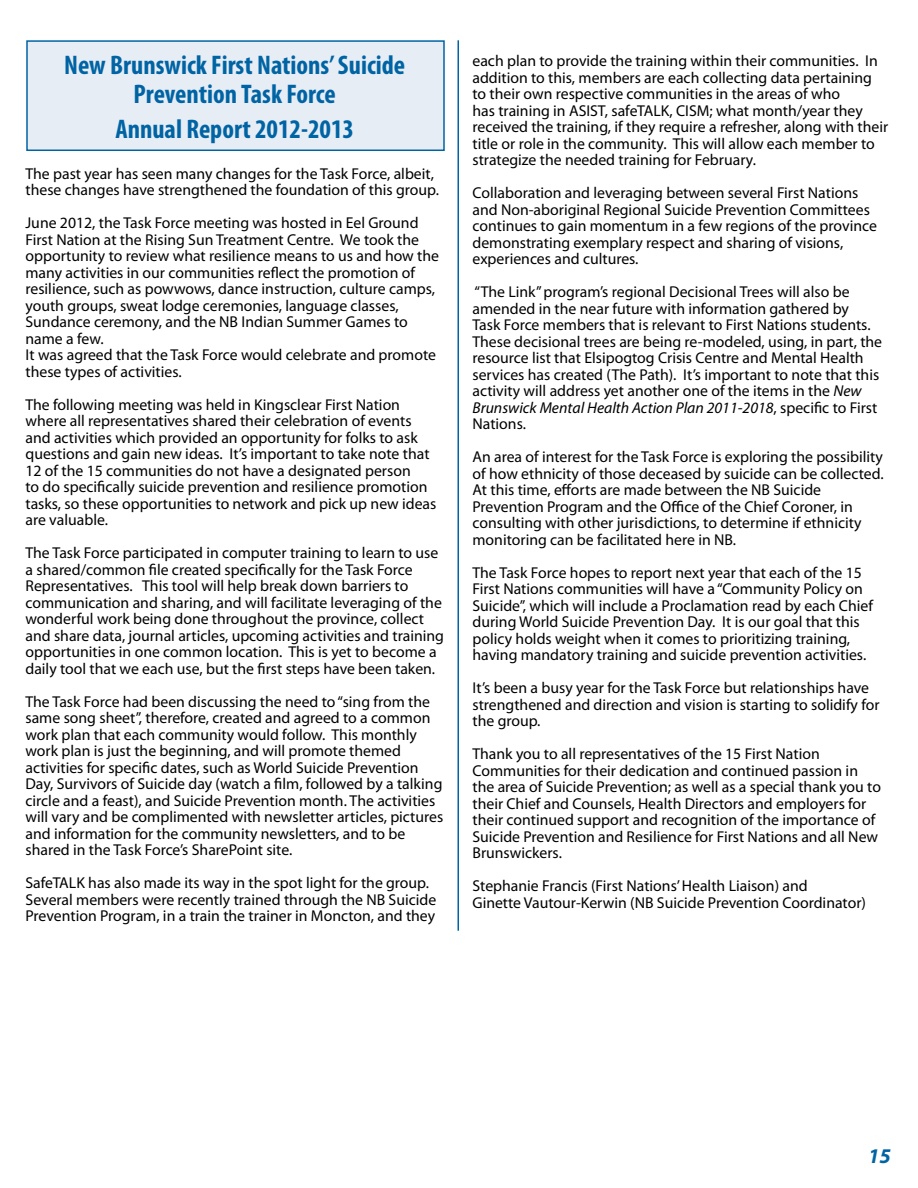
<style>
.page{position:relative;width:918px;height:1188px;background:#fff}
.page>*{position:absolute;margin:0;border:0;box-sizing:border-box;transform-origin:0 0}
.t1{font:700 condensed 27px/28.5px "Myriad Pro";color:#0064a4;text-align:center}
.t2{font:italic 700 21px "Myriad Pro";color:#0064a4}
.t3{font:15.75px/16.5px "Myriad Pro";color:#000}
.s1{font-style:italic}
</style>
<div class="page">
<hr style="left:458px;top:40px;width:1px;height:891px;background:#0064a4">
<div style="left:26px;top:40px;width:419px;height:111px;background:#e7edf5;border:2px solid #0064a4"></div>
<h1 class="t1" style="left:64px;top:50px;width:342px">New Brunswick First Nations’ Suicide<br>Prevention Task Force</h1>
<h1 class="t1" style="left:115px;top:114px;width:240px">Annual Report 2012-2013</h1>
<p class="t3" style="left:26px;top:165px;width:415px">The past year has seen many changes for the Task Force, albeit, these changes have strengthened the foundation of this group.</p>
<p class="t3" style="left:26px;top:214px;width:415px">June 2012, the Task Force meeting was hosted in Eel Ground First Nation at the Rising Sun Treatment Centre. We took the opportunity to review what resilience means to us and how the many activities in our communities reflect the promotion of resilience, such as powwows, dance instruction, culture camps, youth groups, sweat lodge ceremonies, language classes, Sundance ceremony, and the NB Indian Summer Games to name a few.<br>It was agreed that the Task Force would celebrate and promote these types of activities.</p>
<p class="t3" style="left:26px;top:396px;width:412px">The following meeting was held in Kingsclear First Nation where all representatives shared their celebration of events and activities which provided an opportunity for folks to ask questions and gain new ideas. It’s important to take note that 12 of the 15 communities do not have a designated person<br>to do specifically suicide prevention and resilience promotion tasks, so these opportunities to network and pick up new ideas are valuable.</p>
<p class="t3" style="left:26px;top:545px;width:420px">The Task Force participated in computer training to learn to use a shared/common file created specifically for the Task Force Representatives. This tool will help break down barriers to communication and sharing, and will facilitate leveraging of the wonderful work being done throughout the province, collect and share data, journal articles, upcoming activities and training opportunities in one common location. This is yet to become a daily tool that we each use, but the first steps have been taken.</p>
<p class="t3" style="left:26px;top:693px;width:419px">The Task Force had been discussing the need to “sing from the same song sheet”, therefore, created and agreed to a common work plan that each community would follow. This monthly work plan is just the beginning, and will promote themed activities for specific dates, such as World Suicide Prevention Day, Survivors of Suicide day (watch a film, followed by a talking circle and a feast), and Suicide Prevention month. The activities will vary and be complimented with newsletter articles, pictures and information for the community newsletters, and to be shared in the Task Force’s SharePoint site.</p>
<p class="t3" style="left:26px;top:875px;width:412px">SafeTALK has also made its way in the spot light for the group.<br>Several members were recently trained through the NB Suicide<br>Prevention Program, in a train the trainer in Moncton, and they</p>
<p class="t3" style="left:473px;top:52px;width:417px">each plan to provide the training within their communities. In addition to this, members are each collecting data pertaining to their own respective communities in the areas of who<br>has training in ASIST, safeTALK, CISM; what month/year they received the training, if they require a refresher, along with their title or role in the community. This will allow each member to strategize the needed training for February.</p>
<p class="t3" style="left:473px;top:184px;width:406px">Collaboration and leveraging between several First Nations and Non-aboriginal Regional Suicide Prevention Committees continues to gain momentum in a few regions of the province demonstrating exemplary respect and sharing of visions, experiences and cultures.</p>
<p class="t3" style="left:473px;top:283px;width:411px">“The Link” program’s regional Decisional Trees will also be amended in the near future with information gathered by<br>Task Force members that is relevant to First Nations students.<br>These decisional trees are being re-modeled, using, in part, the resource list that Elsipogtog Crisis Centre and Mental Health services has created (The Path). It’s important to note that this activity will address yet another one of the items in the <span class="s1">New Brunswick Mental Health Action Plan 2011-2018</span>, specific to First Nations.</p>
<p class="t3" style="left:473px;top:448px;width:413px">An area of interest for the Task Force is exploring the possibility of how ethnicity of those deceased by suicide can be collected.<br>At this time, efforts are made between the NB Suicide Prevention Program and the Office of the Chief Coroner, in consulting with other jurisdictions, to determine if ethnicity monitoring can be facilitated here in NB.</p>
<p class="t3" style="left:473px;top:564px;width:402px">The Task Force hopes to report next year that each of the 15<br>First Nations communities will have a “Community Policy on Suicide”, which will include a Proclamation read by each Chief during World Suicide Prevention Day. It is our goal that this policy holds weight when it comes to prioritizing training, having mandatory training and suicide prevention activities.</p>
<p class="t3" style="left:473px;top:679px;width:409px">It’s been a busy year for the Task Force but relationships have strengthened and direction and vision is starting to solidify for the group.</p>
<p class="t3" style="left:473px;top:745px;width:410px">Thank you to all representatives of the 15 First Nation Communities for their dedication and continued passion in the area of Suicide Prevention; as well as a special thank you to their Chief and Counsels, Health Directors and employers for their continued support and recognition of the importance of Suicide Prevention and Resilience for First Nations and all New Brunswickers.</p>
<p class="t3" style="left:473px;top:877px;width:395px">Stephanie Francis (First Nations’ Health Liaison) and<br>Ginette Vautour-Kerwin (NB Suicide Prevention Coordinator)</p>
<h2 class="t2" style="left:868px;top:1143px;width:24px">15</h2>
</div>
